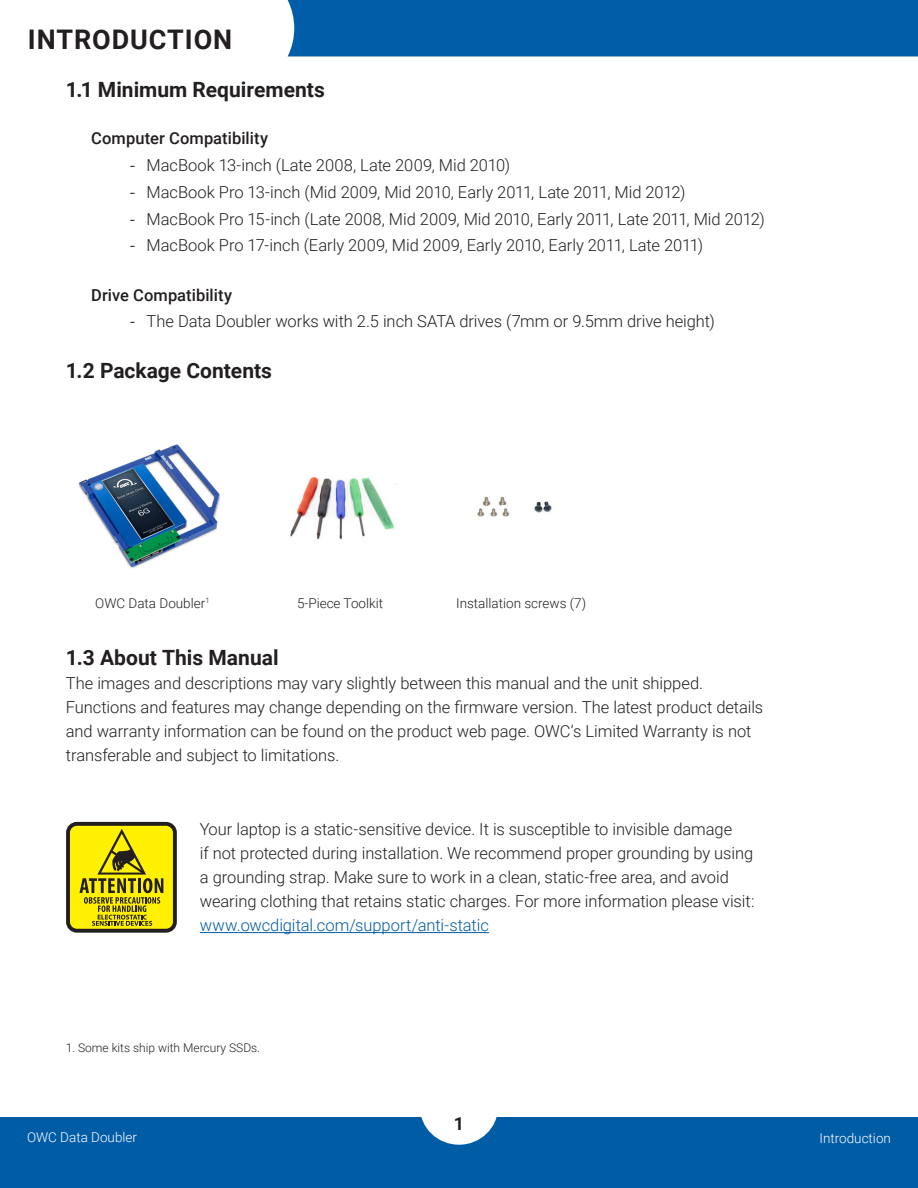
<style>
.page{position:relative;width:918px;height:1188px;background:#fff}
.page>*{position:absolute;margin:0;border:0;box-sizing:border-box;transform-origin:0 0}
.Section_Header{font:700 27px "Roboto";letter-spacing:.035em;color:#231f20}
.t1{font:700 21px "Roboto";color:#231f20}
.t2{font:700 18px "Roboto";color:#231f20}
.Subhead_Paragraph{font:300 16.5px/24px "Roboto";letter-spacing:-.005em;color:#231f20}
.Subhead{font:500 16.5px "Roboto";letter-spacing:.005em;color:#231f20}
.t3{font:300 13.5px "Roboto";color:#231f20}
.t4{font:300 13.5px "Roboto";color:#fff}
.t5{font:300 12px "Roboto";color:#231f20}
.s1{font-family:"Helvetica Neue"}
.s2{color:#015ca6}
</style>
<div class="page">
<div style="left:0;top:1118px;width:918px;height:70px;background:#015ca6"></div>
<div style="left:420px;top:1069px;width:78px;height:76px;background:#fff;border-radius:50%"></div>
<img style="left:78px;top:444px;width:142px;height:124px">
<img style="left:290px;top:477px;width:107px;height:63px">
<svg style="left:477px;top:496px;width:32px;height:21px"></svg>
<img style="left:534px;top:501px;width:18px;height:12px">
<div style="left:288px;top:0;width:630px;height:56px;background:#015da7"></div>
<hr style="left:200px;top:932px;width:289px;height:1px;background:#015ca6">
<div style="left:68px;top:824px;width:107px;height:107px;background:#fff101;border-radius:9px"></div>
<div style="left:66px;top:822px;width:111px;height:111px;border:4px solid #231f20;border-radius:9px"></div>
<svg style="left:79px;top:829px;width:84px;height:97px"></svg>
<p class="Section_Header" style="left:28px;top:21px;width:206px">INTRODUCTION</p>
<p class="t1" style="left:66px;top:75px;width:261px">1.1 Minimum Requirements</p>
<p class="Subhead" style="left:91px;top:127px;width:178px">Computer Compatibility</p>
<p class="Subhead_Paragraph" style="left:129px;top:153px;width:382px"><span class="s1">-</span> MacBook 13-inch (Late 2008, Late 2009, Mid 2010)</p>
<p class="Subhead_Paragraph" style="left:129px;top:179px;width:558px"><span class="s1">-</span> MacBook Pro 13-inch (Mid 2009, Mid 2010, Early 2011, Late 2011, Mid 2012)</p>
<p class="Subhead_Paragraph" style="left:129px;top:206px;width:637px"><span class="s1">-</span> MacBook Pro 15-inch (Late 2008, Mid 2009, Mid 2010, Early 2011, Late 2011, Mid 2012)</p>
<p class="Subhead_Paragraph" style="left:129px;top:233px;width:575px"><span class="s1">-</span> MacBook Pro 17-inch (Early 2009, Mid 2009, Early 2010, Early 2011, Late 2011)</p>
<p class="Subhead" style="left:91px;top:283px;width:142px">Drive Compatibility</p>
<p class="Subhead_Paragraph" style="left:129px;top:309px;width:587px"><span class="s1">-</span> The Data Doubler works with 2.5 inch SATA drives (7mm or 9.5mm drive height)</p>
<p class="t1" style="left:66px;top:356px;width:208px">1.2 Package Contents</p>
<p class="t3" style="left:95px;top:594px;width:116px">OWC Data Doubler<sup>1</sup></p>
<p class="t3" style="left:297px;top:594px;width:88px">5-Piece Toolkit</p>
<p class="t3" style="left:456px;top:594px;width:131px">Installation screws (7)</p>
<p class="t1" style="left:66px;top:643px;width:214px">1.3 About This Manual</p>
<p class="Subhead_Paragraph" style="left:66px;top:671px;width:699px">The images and descriptions may vary slightly between this manual and the unit shipped.<br>Functions and features may change depending on the firmware version. The latest product details and warranty information can be found on the product web page. OWC’s Limited Warranty is not transferable and subject to limitations.</p>
<p class="Subhead_Paragraph" style="left:200px;top:817px;width:534px">Your laptop is a static-sensitive device. It is susceptible to invisible damage</p>
<p class="Subhead_Paragraph" style="left:200px;top:841px;width:556px">if not protected during installation. We recommend proper grounding by using a grounding strap. Make sure to work in a clean, static-free area, and avoid wearing clothing that retains static charges. For more information please visit: <span class="s2">www.owcdigital.com/support/anti-static</span></p>
<p class="t5" style="left:66px;top:1040px;width:196px">1. Some kits ship with Mercury SSDs.</p>
<p class="t2" style="left:454px;top:1111px;width:12px">1</p>
<p class="t4" style="left:27px;top:1128px;width:112px">OWC Data Doubler</p>
<p class="t4" style="left:819px;top:1128px;width:73px">Introduction</p>
</div>
